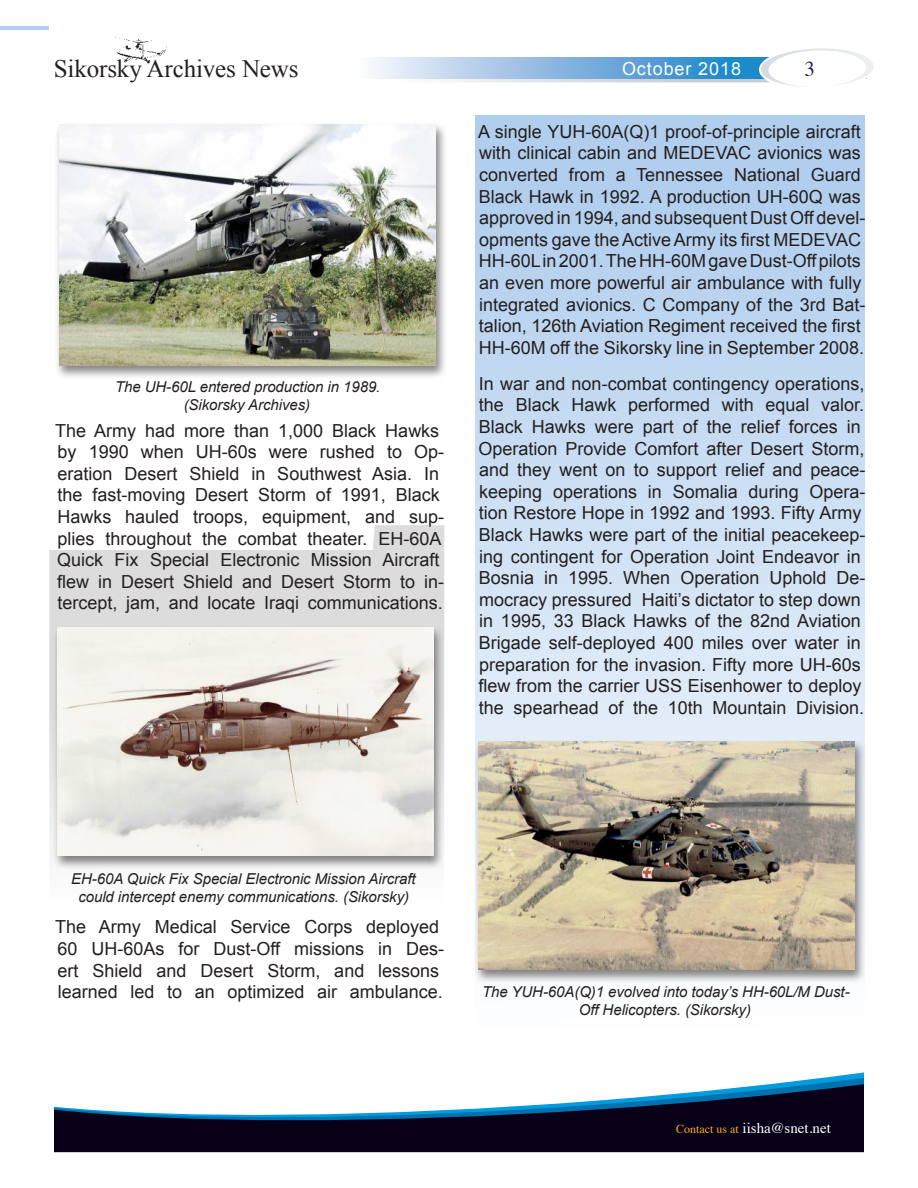
<style>
.page{position:relative;width:918px;height:1188px;background:#fff}
.page>*{position:absolute;margin:0;border:0;box-sizing:border-box;transform-origin:0 0}
.t1{font:25.05px "Times New Roman";letter-spacing:-.005em;color:#241f1f}
.t2{font:21px "Times";color:#1e1756}
.t3{font:18px/21.6px "Arial";color:#241f1f}
.t4{font:18px "Arial";letter-spacing:.05em;color:#fff}
.t5{font:italic 15px/18px "Arial";letter-spacing:-.005em;color:#241f1f;text-align:center}
.t6{font:15px "Times";color:#fff}
.s1{font-size:12px;color:#feae1d}
</style>
<div class="page">
<svg style="left:772px;top:1078px;width:92px;height:6px"></svg>
<svg style="left:372px;top:48px;width:502px;height:39px"></svg>
<svg style="left:54px;top:1084px;width:810px;height:68px;fill:#080018"></svg>
<img style="left:115px;top:36px;width:52px;height:28px">
<svg style="left:49px;top:525px;width:395px;height:328px;fill:#dcdcdd"></svg>
<svg style="left:475px;top:115px;width:390px;height:624px;background:#c6dbf2"></svg>
<hr style="left:0;top:26px;width:49px;height:4px;background:#b1ceee">
<div style="left:54px;top:122px;width:394px;height:257px;background:#241f1f;opacity:.55"></div>
<img style="left:59px;top:125px;width:377px;height:240px">
<div style="left:52px;top:626px;width:393px;height:244px;background:#241f1f;opacity:.55"></div>
<img style="left:57px;top:628px;width:376px;height:228px">
<div style="left:474px;top:739px;width:393px;height:245px;background:#241f1f;opacity:.55"></div>
<img style="left:478px;top:742px;width:377px;height:228px">
<h1 class="t1" style="left:54px;top:52px;width:246px">Sikorsky Archives News</h1>
<p class="t4" style="left:622px;top:57px;width:120px">October 2018</p>
<p class="t2" style="left:805px;top:49px;width:12px">3</p>
<p class="t5" style="left:115px;top:378px;width:267px">The UH-60L entered production in 1989. (Sikorsky Archives)</p>
<p class="t3" style="left:55px;top:420px;width:391px">The Army had more than 1,000 Black Hawks by 1990 when UH-60s were rushed to Op&shy;eration Desert Shield in Southwest Asia. In the fast-moving Desert Storm of 1991, Black Hawks hauled troops, equipment, and sup&shy;plies throughout the combat theater. EH-60A Quick Fix Special Electronic Mission Aircraft flew in Desert Shield and Desert Storm to in&shy;tercept, jam, and locate Iraqi communications.</p>
<p class="t3" style="left:478px;top:121px;width:389px">A single YUH-60A(Q)1 proof-of-principle aircraft with clinical cabin and MEDEVAC avionics was converted from a Tennessee National Guard Black Hawk in 1992. A production UH-60Q was approved in 1994, and subsequent Dust Off devel&shy;opments gave the Active Army its first MEDEVAC HH-60L in 2001. The HH-60M gave Dust-Off pilots an even more powerful air ambulance with fully integrated avionics. C Company of the 3rd Bat&shy;talion, 126th Aviation Regiment received the first HH-60M off the Sikorsky line in September 2008.</p>
<p class="t3" style="left:479px;top:373px;width:388px">In war and non-combat contingency operations, the Black Hawk performed with equal valor.<br>Black Hawks were part of the relief forces in Operation Provide Comfort after Desert Storm, and they went on to support relief and peace&shy;keeping operations in Somalia during Opera&shy;tion Restore Hope in 1992 and 1993. Fifty Army Black Hawks were part of the initial peacekeep&shy;ing contingent for Operation Joint Endeavor in Bosnia in 1995. When Operation Uphold De&shy;mocracy pressured Haiti’s dictator to step down in 1995, 33 Black Hawks of the 82nd Aviation Brigade self-deployed 400 miles over water in preparation for the invasion. Fifty more UH-60s flew from the carrier USS Eisenhower to deploy the spearhead of the 10th Mountain Division.</p>
<p class="t5" style="left:71px;top:870px;width:346px">EH-60A Quick Fix Special Electronic Mission Aircraft could intercept enemy communications. (Sikorsky)</p>
<p class="t3" style="left:55px;top:916px;width:391px">The Army Medical Service Corps deployed 60 UH-60As for Dust-Off missions in Des&shy;ert Shield and Desert Storm, and lessons learned led to an optimized air ambulance.</p>
<p class="t5" style="left:482px;top:982px;width:369px">The YUH-60A(Q)1 evolved into today’s HH-60L/M Dust-<br>Off Helicopters. (Sikorsky)</p>
<p class="t6" style="left:676px;top:1114px;width:156px"><span class="s1">Contact us at</span> iisha@snet.net</p>
</div>
